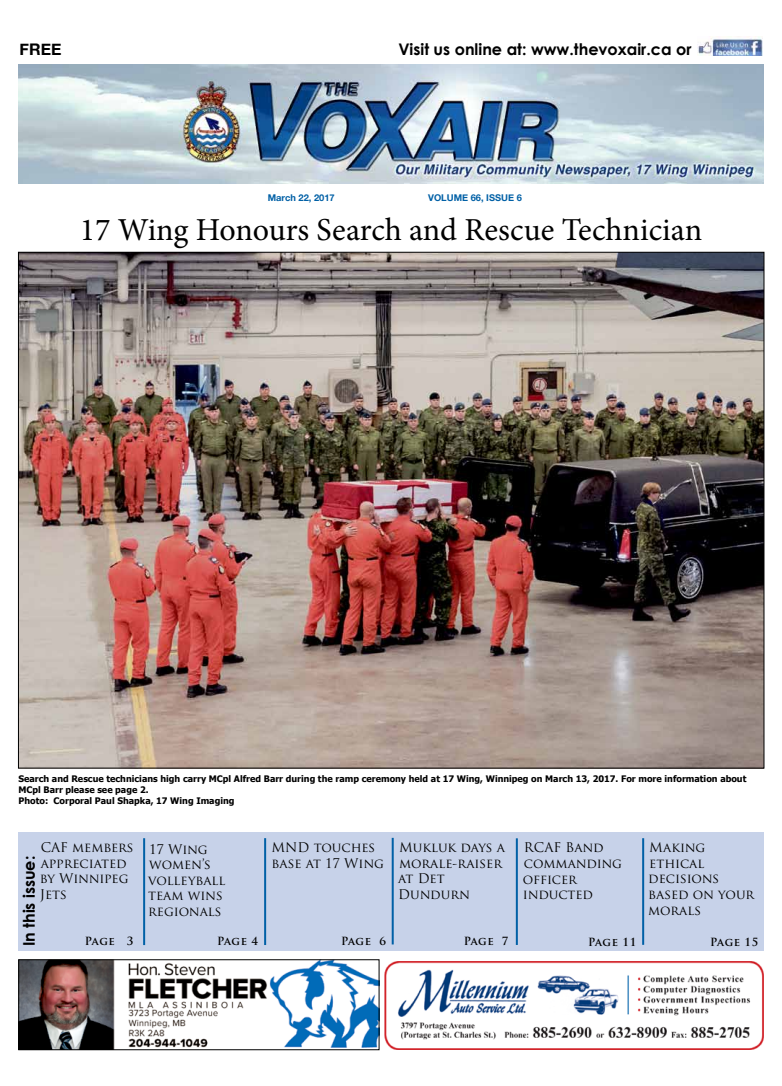
<style>
.page{position:relative;width:782px;height:1086px;background:#fff}
.page>*{position:absolute;margin:0;border:0;box-sizing:border-box;transform-origin:0 0}
.t1{font:32px "Minion Pro";color:#000}
.t2{font:700 16px "Century Gothic";color:#000}
.t3{font:700 16px "Helvetica Neue";color:#000}
.t4{font:13px/15.6px "Trajan Pro";color:#000}
.t5{font:700 11px "Trajan Pro";letter-spacing:.05em;color:#000}
.t6{font:700 9.3px "Helvetica Neue";color:#0060a6}
.t7{font:700 9px/10.8px "Tahoma";color:#000}
</style>
<div class="page">
<img style="left:18px;top:64px;width:745px;height:119px">
<img style="left:384px;top:961px;width:379px;height:89px">
<div style="left:18px;top:832px;width:745px;height:119px;background:#c7d2e9"></div>
<hr style="left:391px;top:838px;width:2px;height:106px;background:#0060a6">
<hr style="left:264px;top:838px;width:2px;height:107px;background:#0060a6">
<hr style="left:515px;top:838px;width:2px;height:107px;background:#0060a6">
<hr style="left:143px;top:838px;width:2px;height:107px;background:#0060a6">
<hr style="left:642px;top:838px;width:2px;height:107px;background:#0060a6">
<img style="left:697px;top:36px;width:65px;height:20px">
<img style="left:20px;top:961px;width:357px;height:87px">
<div style="left:18px;top:959px;width:361px;height:91px;border:1px solid #000"></div>
<img style="left:20px;top:254px;width:741px;height:512px">
<p class="t3" style="left:20px;top:39px;width:43px">FREE</p>
<p class="t2" style="left:398px;top:39px;width:294px">Visit us online at: www.thevoxair.ca or</p>
<p class="t6" style="left:268px;top:191px;width:68px">March 22, 2017</p>
<p class="t6" style="left:428px;top:192px;width:95px">VOLUME 66, ISSUE 6</p>
<h1 class="t1" style="left:80px;top:208px;width:623px">17 Wing Honours Search and Rescue Technician</h1>
<p class="t7" style="left:18px;top:773px;width:729px">Search and Rescue technicians high carry MCpl Alfred Barr during the ramp ceremony held at 17 Wing, Winnipeg on March 13, 2017. For more information about<br>MCpl Barr please see page 2.<br>Photo: Corporal Paul Shapka, 17 Wing Imaging</p>
<p class="t4" style="left:40px;top:840px;width:95px">CAF members appreciated by Winnipeg<br>Jets</p>
<p class="t4" style="left:522px;top:840px;width:101px">RCAF Band commanding officer inducted</p>
<p class="t5" style="left:85px;top:934px;width:50px">Page 3</p>
<p class="t5" style="left:341px;top:934px;width:46px">Page 6</p>
<p class="t5" style="left:463px;top:934px;width:46px">Page 7</p>
<p class="t5" style="left:587px;top:935px;width:50px">Page 11</p>
<p class="t5" style="left:709px;top:935px;width:50px">Page 15</p>
<p class="t4" style="left:271px;top:840px;width:114px">MND touches base at 17 Wing</p>
<p class="t4" style="left:398px;top:840px;width:108px">Mukluk days a morale-raiser at Det<br>Dundurn</p>
<p class="t4" style="left:648px;top:840px;width:107px">Making ethical decisions based on your morals</p>
<p class="t4" style="left:148px;top:841px;width:79px">17 Wing women’s volleyball team wins regionals</p>
<p class="t2" style="left:19px;top:946px;width:92px;rotate:-90deg">In this issue:</p>
<p class="t5" style="left:217px;top:934px;width:42px">Page 4</p>
</div>
